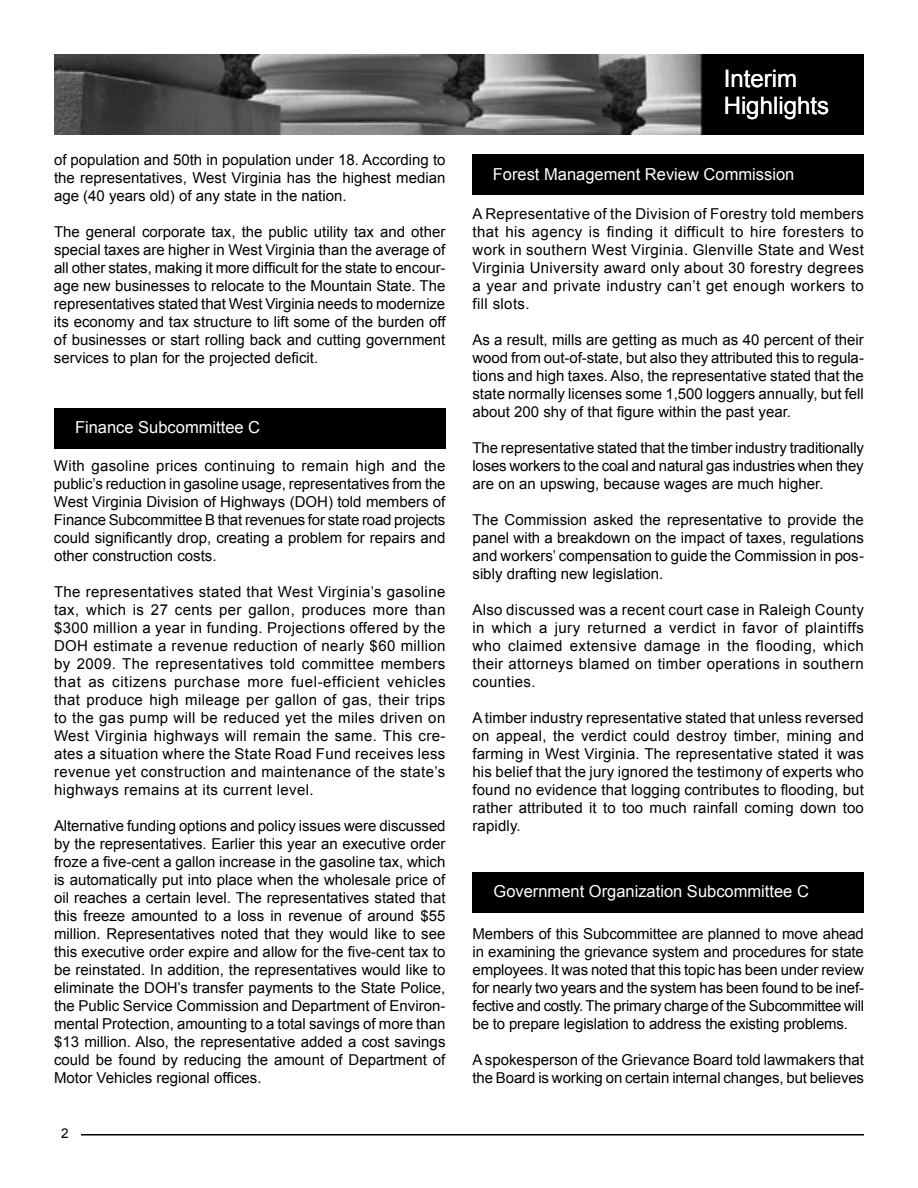
<style>
.page{position:relative;width:918px;height:1188px;background:#fff}
.page>*{position:absolute;margin:0;border:0;box-sizing:border-box;transform-origin:0 0}
.t1{font:24px/27px "Arial";color:#fff}
.t2{font:16.5px "Arial";color:#fff}
.t3{font:15px/18px "Arial";color:#000;text-align:justify}
.t4{font:13.5px "Arial";color:#000}
</style>
<div class="page">
<hr style="left:81px;top:1134px;width:783px;height:2px;background:#000">
<img style="left:54px;top:54px;width:810px;height:81px">
<div style="left:472px;top:154px;width:392px;height:40px;background:#000"></div>
<div style="left:472px;top:872px;width:392px;height:41px;background:#000"></div>
<div style="left:54px;top:408px;width:392px;height:40px;background:#000"></div>
<p class="t3" style="left:54px;top:151px;width:393px">of population and 50th in population under 18. According to the representatives, West Virginia has the highest median age (40 years old) of any state in the nation.</p>
<p class="t3" style="left:54px;top:223px;width:393px">The general corporate tax, the public utility tax and other special taxes are higher in West Virginia than the average of all other states, making it more difficult for the state to encour&shy;age new businesses to relocate to the Mountain State. The representatives stated that West Virginia needs to modernize its economy and tax structure to lift some of the burden off of businesses or start rolling back and cutting government services to plan for the projected deficit.</p>
<p class="t2" style="left:75px;top:417px;width:187px">Finance Subcommittee C</p>
<p class="t3" style="left:54px;top:457px;width:393px">With gasoline prices continuing to remain high and the public’s reduction in gasoline usage, representatives from the West Virginia Division of Highways (DOH) told members of Finance Subcommittee B that revenues for state road projects could significantly drop, creating a problem for repairs and other construction costs.</p>
<p class="t3" style="left:54px;top:583px;width:393px">The representatives stated that West Virginia’s gasoline tax, which is 27 cents per gallon, produces more than $300 million a year in funding. Projections offered by the DOH estimate a revenue reduction of nearly $60 million by 2009. The representatives told committee members that as citizens purchase more fuel-efficient vehicles that produce high mileage per gallon of gas, their trips to the gas pump will be reduced yet the miles driven on West Virginia highways will remain the same. This cre&shy;ates a situation where the State Road Fund receives less revenue yet construction and maintenance of the state’s highways remains at its current level.</p>
<p class="t3" style="left:54px;top:817px;width:393px">Alternative funding options and policy issues were discussed by the representatives. Earlier this year an executive order froze a five-cent a gallon increase in the gasoline tax, which is automatically put into place when the wholesale price of oil reaches a certain level. The representatives stated that this freeze amounted to a loss in revenue of around $55 million. Representatives noted that they would like to see this executive order expire and allow for the five-cent tax to be reinstated. In addition, the representatives would like to eliminate the DOH’s transfer payments to the State Police, the Public Service Commission and Department of Environ&shy;mental Protection, amounting to a total savings of more than $13 million. Also, the representative added a cost savings could be found by reducing the amount of Department of Motor Vehicles regional offices.</p>
<p class="t4" style="left:61px;top:1126px;width:9px">2</p>
<h1 class="t1" style="left:724px;top:65px;width:107px">Interim<br>Highlights</h1>
<p class="t2" style="left:493px;top:165px;width:303px">Forest Management Review Commission</p>
<p class="t3" style="left:473px;top:205px;width:393px">A Representative of the Division of Forestry told members that his agency is finding it difficult to hire foresters to work in southern West Virginia. Glenville State and West Virginia University award only about 30 forestry degrees a year and private industry can’t get enough workers to fill slots.</p>
<p class="t3" style="left:472px;top:331px;width:393px">As a result, mills are getting as much as 40 percent of their wood from out-of-state, but also they attributed this to regula&shy;tions and high taxes. Also, the representative stated that the state normally licenses some 1,500 loggers annually, but fell about 200 shy of that figure within the past year.</p>
<p class="t3" style="left:472px;top:439px;width:393px">The representative stated that the timber industry traditionally loses workers to the coal and natural gas industries when they are on an upswing, because wages are much higher.</p>
<p class="t3" style="left:472px;top:511px;width:393px">The Commission asked the representative to provide the panel with a breakdown on the impact of taxes, regulations and workers’ compensation to guide the Commission in pos&shy;sibly drafting new legislation.</p>
<p class="t3" style="left:472px;top:601px;width:393px">Also discussed was a recent court case in Raleigh County in which a jury returned a verdict in favor of plaintiffs who claimed extensive damage in the flooding, which their attorneys blamed on timber operations in southern counties.</p>
<p class="t3" style="left:472px;top:709px;width:393px">A timber industry representative stated that unless reversed on appeal, the verdict could destroy timber, mining and farming in West Virginia. The representative stated it was his belief that the jury ignored the testimony of experts who found no evidence that logging contributes to flooding, but rather attributed it to too much rainfall coming down too rapidly.</p>
<p class="t2" style="left:494px;top:882px;width:317px">Government Organization Subcommittee C</p>
<p class="t3" style="left:472px;top:925px;width:393px">Members of this Subcommittee are planned to move ahead in examining the grievance system and procedures for state employees. It was noted that this topic has been under review for nearly two years and the system has been found to be inef&shy;fective and costly. The primary charge of the Subcommittee will be to prepare legislation to address the existing problems.</p>
<p class="t3" style="left:472px;top:1051px;width:393px">A spokesperson of the Grievance Board told lawmakers that the Board is working on certain internal changes, but believes</p>
</div>
